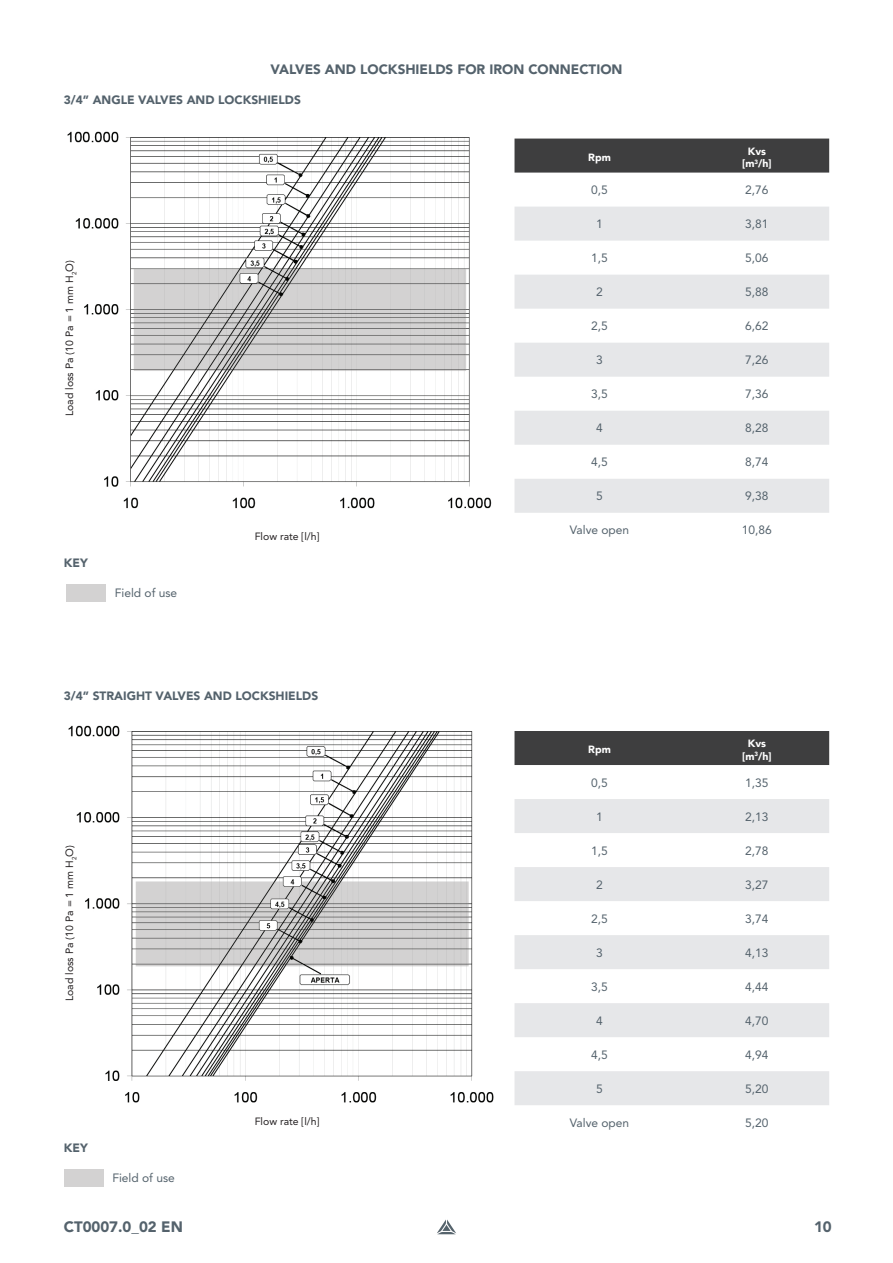
<style>
.page{position:relative;width:893px;height:1263px;background:#fff}
.page>*{position:absolute;margin:0;border:0;box-sizing:border-box;transform-origin:0 0}
.t1{font:900 15px "Avenir LT Pro";color:#54626c}
.t2{font:900 13.5px "Avenir LT Pro";color:#54626c}
.t3{font:12px "Avenir LT Pro";color:#54626c}
.t4{font:900 12px "Avenir LT Pro";color:#54626c}
.t5{font:10.5px "Avenir LT Pro";color:#231f20}
.t6{font:900 10.5px/12.6px "Avenir";color:#fff;text-align:center}
.t7{font:6.15px "Avenir LT Pro";color:#231f20}
</style>
<div class="page">
<svg style="left:437px;top:1219px;width:19px;height:15px"></svg>
<img style="left:68px;top:725px;width:426px;height:378px">
<img style="left:67px;top:131px;width:425px;height:378px">
<div style="left:50px;top:186px;width:23px;height:304px;background:#fff"></div>
<div style="left:50px;top:771px;width:23px;height:304px;background:#fff"></div>
<div style="left:66px;top:584px;width:40px;height:17px;background:#d3d2d2"></div>
<div style="left:64px;top:1168px;width:40px;height:18px;background:#d3d2d2"></div>
<div style="left:514px;top:731px;width:315px;height:34px;background:#3e3e3f"></div>
<svg style="left:514px;top:799px;width:315px;height:306px;fill:#e6e7e9"></svg>
<div style="left:514px;top:139px;width:315px;height:34px;background:#3e3e3f"></div>
<svg style="left:514px;top:207px;width:315px;height:306px;fill:#e6e7e9"></svg>
<p class="t2" style="left:270px;top:61px;width:354px">VALVES AND LOCKSHIELDS FOR IRON CONNECTION</p>
<p class="t4" style="left:64px;top:93px;width:239px">3/4” ANGLE VALVES AND LOCKSHIELDS</p>
<p class="t5" style="left:63px;top:416px;width:157px;rotate:-90deg">Load loss Pa (10 Pa = 1 mm H O)</p>
<p class="t7" style="left:71px;top:275px;width:5px;rotate:-90deg">2</p>
<p class="t4" style="left:64px;top:555px;width:26px">KEY</p>
<p class="t3" style="left:115px;top:585px;width:64px">Field of use</p>
<p class="t5" style="left:255px;top:530px;width:66px">Flow rate [l/h]</p>
<p class="t4" style="left:64px;top:688px;width:256px">3/4” STRAIGHT VALVES AND LOCKSHIELDS</p>
<p class="t5" style="left:63px;top:1001px;width:157px;rotate:-90deg">Load loss Pa (10 Pa = 1 mm H O)</p>
<p class="t7" style="left:71px;top:860px;width:5px;rotate:-90deg">2</p>
<p class="t4" style="left:64px;top:1140px;width:26px">KEY</p>
<p class="t3" style="left:112px;top:1170px;width:64px">Field of use</p>
<p class="t5" style="left:255px;top:1115px;width:66px">Flow rate [l/h]</p>
<p class="t6" style="left:588px;top:151px;width:24px">Rpm</p>
<p class="t6" style="left:742px;top:144px;width:31px">Kvs [m<sup>3</sup>/h]</p>
<p class="t3" style="left:591px;top:183px;width:18px">0,5</p>
<p class="t3" style="left:745px;top:183px;width:25px">2,76</p>
<p class="t3" style="left:596px;top:217px;width:8px">1</p>
<p class="t3" style="left:745px;top:217px;width:25px">3,81</p>
<p class="t3" style="left:591px;top:251px;width:18px">1,5</p>
<p class="t3" style="left:745px;top:251px;width:25px">5,06</p>
<p class="t3" style="left:596px;top:285px;width:8px">2</p>
<p class="t3" style="left:745px;top:285px;width:25px">5,88</p>
<p class="t3" style="left:591px;top:319px;width:18px">2,5</p>
<p class="t3" style="left:745px;top:319px;width:25px">6,62</p>
<p class="t3" style="left:596px;top:353px;width:8px">3</p>
<p class="t3" style="left:745px;top:353px;width:25px">7,26</p>
<p class="t3" style="left:591px;top:387px;width:18px">3,5</p>
<p class="t3" style="left:745px;top:387px;width:25px">7,36</p>
<p class="t3" style="left:596px;top:421px;width:8px">4</p>
<p class="t3" style="left:745px;top:421px;width:25px">8,28</p>
<p class="t3" style="left:591px;top:455px;width:18px">4,5</p>
<p class="t3" style="left:745px;top:455px;width:25px">8,74</p>
<p class="t3" style="left:596px;top:489px;width:8px">5</p>
<p class="t3" style="left:745px;top:489px;width:25px">9,38</p>
<p class="t3" style="left:570px;top:523px;width:61px">Valve open</p>
<p class="t3" style="left:742px;top:523px;width:32px">10,86</p>
<p class="t6" style="left:588px;top:743px;width:24px">Rpm</p>
<p class="t6" style="left:742px;top:737px;width:31px">Kvs [m<sup>3</sup>/h]</p>
<p class="t3" style="left:591px;top:775px;width:18px">0,5</p>
<p class="t3" style="left:745px;top:775px;width:25px">1,35</p>
<p class="t3" style="left:596px;top:809px;width:8px">1</p>
<p class="t3" style="left:745px;top:809px;width:25px">2,13</p>
<p class="t3" style="left:591px;top:843px;width:18px">1,5</p>
<p class="t3" style="left:745px;top:843px;width:25px">2,78</p>
<p class="t3" style="left:596px;top:877px;width:8px">2</p>
<p class="t3" style="left:745px;top:877px;width:25px">3,27</p>
<p class="t3" style="left:591px;top:911px;width:18px">2,5</p>
<p class="t3" style="left:745px;top:911px;width:25px">3,74</p>
<p class="t3" style="left:596px;top:945px;width:8px">3</p>
<p class="t3" style="left:745px;top:945px;width:25px">4,13</p>
<p class="t3" style="left:591px;top:979px;width:18px">3,5</p>
<p class="t3" style="left:745px;top:979px;width:25px">4,44</p>
<p class="t3" style="left:596px;top:1013px;width:8px">4</p>
<p class="t3" style="left:745px;top:1013px;width:25px">4,70</p>
<p class="t3" style="left:591px;top:1047px;width:18px">4,5</p>
<p class="t3" style="left:745px;top:1047px;width:25px">4,94</p>
<p class="t3" style="left:596px;top:1081px;width:8px">5</p>
<p class="t3" style="left:745px;top:1081px;width:25px">5,20</p>
<p class="t3" style="left:570px;top:1115px;width:61px">Valve open</p>
<p class="t3" style="left:745px;top:1115px;width:25px">5,20</p>
<p class="t1" style="left:64px;top:1218px;width:121px">CT0007.0_02 EN</p>
<p class="t1" style="left:814px;top:1218px;width:19px">10</p>
</div>
